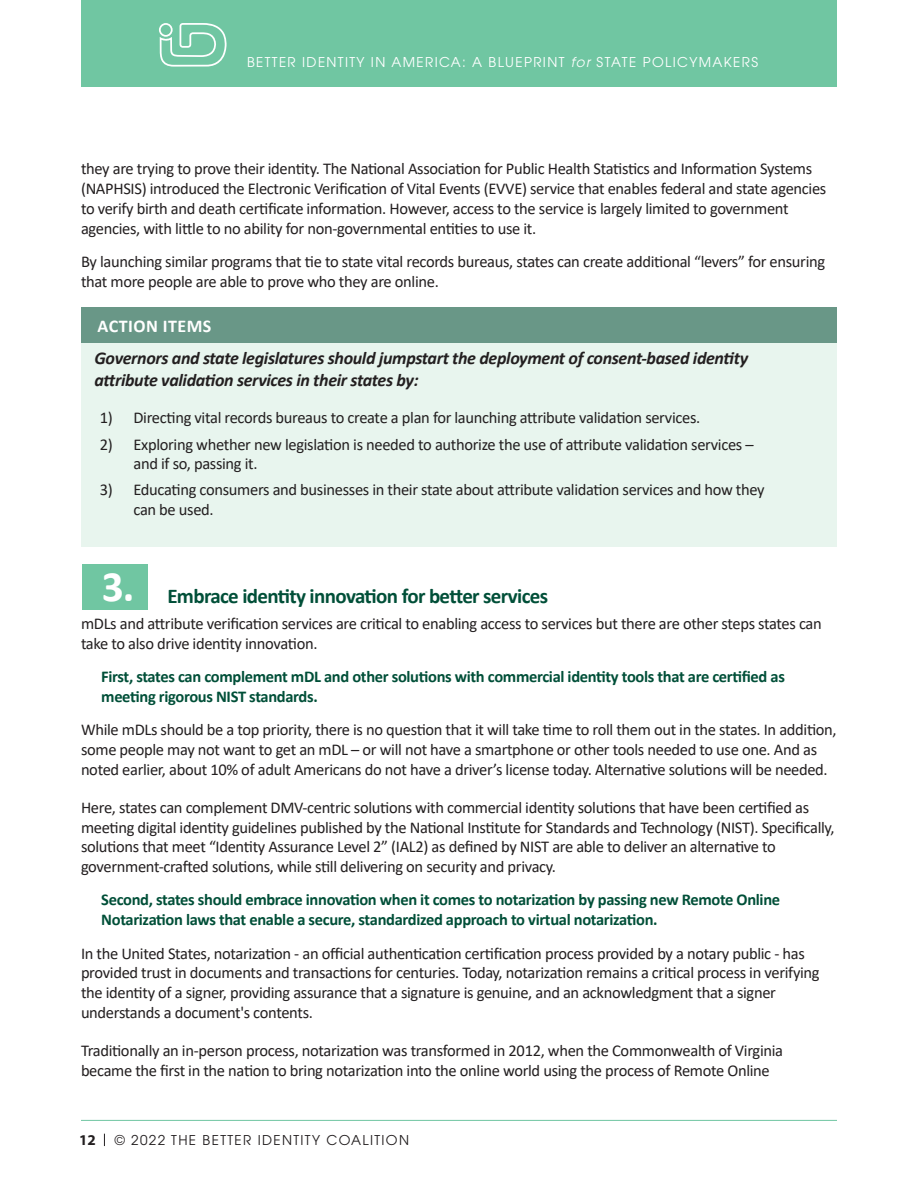
<style>
.page{position:relative;width:918px;height:1188px;background:#fff}
.page>*{position:absolute;margin:0;border:0;box-sizing:border-box;transform-origin:0 0}
.Body_Text{font:700 43.5px "Calibri";color:#fff}
.List_Paragraph{font:700 21px "Calibri";letter-spacing:-.03em;color:#004f38}
.t1{font:italic 700 18px/21.6px "Calibri";letter-spacing:-.02em;color:#231f20}
.Body_Text-2{font:700 18px "Calibri";letter-spacing:.025em;color:#fff}
.List_Paragraph-2{font:16.5px/19.8px "Calibri";letter-spacing:-.02em;color:#231f20}
.t2{font:700 16.5px/19.8px "Calibri";letter-spacing:-.02em;color:#004f38}
.t3{font:700 15px "Myriad";color:#231f20}
.t4{font:13.5px "Avant Garde";letter-spacing:.1em;color:#fff}
.t5{font:13.5px "Avant Garde";letter-spacing:.1em;color:#231f20}
.s1{font-style:italic}
</style>
<div class="page">
<hr style="left:81px;top:1120px;width:756px;height:1px;background:#70c6a2">
<svg style="left:104px;top:1134px;width:1px;height:12px"></svg>
<div style="left:81px;top:0;width:756px;height:87px;background:#70c6a2"></div>
<svg style="left:159px;top:23px;width:68px;height:44px"></svg>
<div style="left:81px;top:339px;width:756px;height:207px;background:#e8f5ee"></div>
<div style="left:81px;top:307px;width:756px;height:35px;background:#699787"></div>
<div style="left:82px;top:564px;width:66px;height:45px;background:#70c6a2"></div>
<p class="t4" style="left:247px;top:54px;width:512px">BETTER IDENTITY IN AMERICA: A BLUEPRINT <span class="s1">for</span> STATE POLICYMAKERS</p>
<p class="List_Paragraph-2" style="left:81px;top:159px;width:747px">they are trying to prove their identity. The National Association for Public Health Statistics and Information Systems (NAPHSIS) introduced the Electronic Verification of Vital Events (EVVE) service that enables federal and state agencies to verify birth and death certificate information. However, access to the service is largely limited to government agencies, with little to no ability for non-governmental entities to use it.</p>
<p class="List_Paragraph-2" style="left:81px;top:251px;width:746px">By launching similar programs that tie to state vital records bureaus, states can create additional “levers” for ensuring that more people are able to prove who they are online.</p>
<p class="Body_Text-2" style="left:98px;top:313px;width:115px">ACTION ITEMS</p>
<p class="t1" style="left:94px;top:347px;width:655px">Governors and state legislatures should jumpstart the deployment of consent-based identity attribute validation services in their states by:</p>
<p class="List_Paragraph-2" style="left:100px;top:408px;width:602px">1) Directing vital records bureaus to create a plan for launching attribute validation services.</p>
<p class="List_Paragraph-2" style="left:134px;top:434px;width:622px;text-indent:-34px">2) Exploring whether new legislation is needed to authorize the use of attribute validation services – and if so, passing it.</p>
<p class="List_Paragraph-2" style="left:134px;top:480px;width:633px;text-indent:-34px">3) Educating consumers and businesses in their state about attribute validation services and how they can be used.</p>
<p class="Body_Text" style="left:102px;top:556px;width:34px">3.</p>
<p class="List_Paragraph" style="left:167px;top:581px;width:382px">Embrace identity innovation for better services</p>
<p class="List_Paragraph-2" style="left:81px;top:613px;width:742px">mDLs and attribute verification services are critical to enabling access to services but there are other steps states can take to also drive identity innovation.</p>
<p class="t2" style="left:101px;top:667px;width:685px">First, states can complement mDL and other solutions with commercial identity tools that are certified as meeting rigorous NIST standards.</p>
<p class="List_Paragraph-2" style="left:81px;top:720px;width:757px">While mDLs should be a top priority, there is no question that it will take time to roll them out in the states. In addition, some people may not want to get an mDL – or will not have a smartphone or other tools needed to use one. And as noted earlier, about 10% of adult Americans do not have a driver’s license today. Alternative solutions will be needed.</p>
<p class="List_Paragraph-2" style="left:81px;top:797px;width:755px">Here, states can complement DMV-centric solutions with commercial identity solutions that have been certified as meeting digital identity guidelines published by the National Institute for Standards and Technology (NIST). Specifically, solutions that meet “Identity Assurance Level 2” (IAL2) as defined by NIST are able to deliver an alternative to government-crafted solutions, while still delivering on security and privacy.</p>
<p class="t2" style="left:101px;top:890px;width:680px">Second, states should embrace innovation when it comes to notarization by passing new Remote Online<br>Notarization laws that enable a secure, standardized approach to virtual notarization.</p>
<p class="List_Paragraph-2" style="left:81px;top:943px;width:740px">In the United States, notarization - an official authentication certification process provided by a notary public - has provided trust in documents and transactions for centuries. Today, notarization remains a critical process in verifying the identity of a signer, providing assurance that a signature is genuine, and an acknowledgment that a signer understands a document's contents.</p>
<p class="List_Paragraph-2" style="left:81px;top:1040px;width:704px">Traditionally an in-person process, notarization was transformed in 2012, when the Commonwealth of Virginia became the first in the nation to bring notarization into the online world using the process of Remote Online</p>
<p class="t3" style="left:79px;top:1133px;width:18px">12</p>
<p class="t5" style="left:115px;top:1132px;width:296px">© 2022 THE BETTER IDENTITY COALITION</p>
</div>
